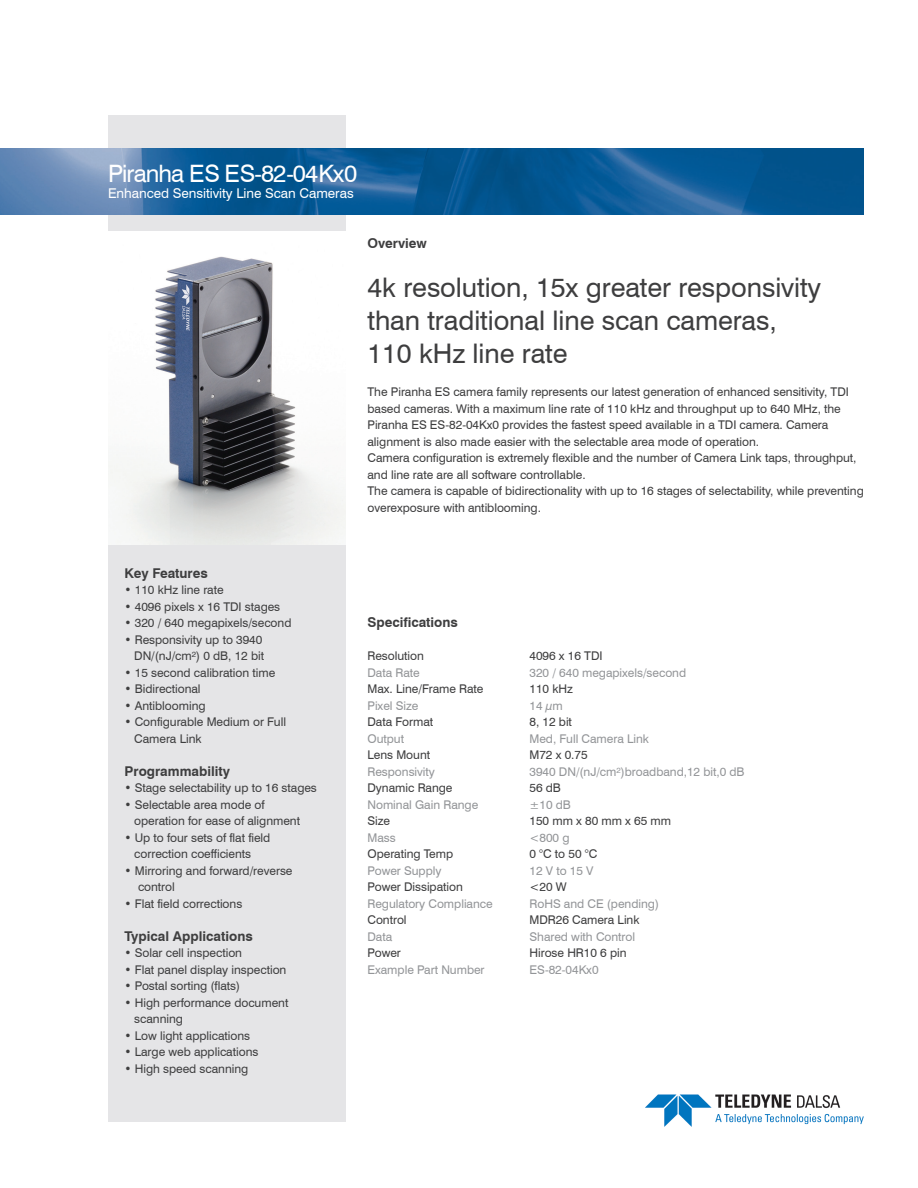
<style>
.page{position:relative;width:918px;height:1188px;background:#fff}
.page>*{position:absolute;margin:0;border:0;box-sizing:border-box;transform-origin:0 0}
.t1{font:27px/33px "Swiss 721 BT";letter-spacing:-.005em;color:#3e3e3f}
.t2{font:24px "Swiss 721 BT";letter-spacing:-.04em;color:#fff}
.t3{font:700 13.5px "Swiss 721 BT";color:#3e3e3f}
.t4{font:13.5px "Swiss 721 BT";letter-spacing:-.005em;color:#fff}
.t5{font:12px/16.5px "Swiss 721 BT";letter-spacing:-.005em;color:#3e3e3f}
.t6{font:12px "Swiss 721 BT";letter-spacing:-.005em;color:#939598}
</style>
<div class="page">
<img style="left:646px;top:1094px;width:218px;height:33px">
<div style="left:108px;top:116px;width:237px;height:1006px;background:#e5e5e7"></div>
<img style="left:0;top:148px;width:864px;height:66px">
<img style="left:108px;top:231px;width:237px;height:314px">
<p class="t2" style="left:108px;top:158px;width:251px">Piranha ES ES-82-04Kx0</p>
<p class="t4" style="left:108px;top:185px;width:247px">Enhanced Sensitivity Line Scan Cameras</p>
<p class="t3" style="left:367px;top:235px;width:61px">Overview</p>
<p class="t1" style="left:367px;top:271px;width:455px">4k resolution, 15x greater responsivity than traditional line scan cameras,<br>110 kHz line rate</p>
<p class="t5" style="left:367px;top:383px;width:483px">The Piranha ES camera family represents our latest generation of enhanced sensitivity, TDI based cameras. With a maximum line rate of 110 kHz and throughput up to 640 MHz, the</p>
<p class="t5" style="left:367px;top:416px;width:462px">Piranha ES ES-82-04Kx0 provides the fastest speed available in a TDI camera. Camera alignment is also made easier with the selectable area mode of operation.</p>
<p class="t5" style="left:367px;top:449px;width:491px">Camera configuration is extremely flexible and the number of Camera Link taps, throughput,</p>
<p class="t5" style="left:367px;top:466px;width:220px">and line rate are all software controllable.</p>
<p class="t5" style="left:367px;top:482px;width:498px">The camera is capable of bidirectionality with up to 16 stages of selectability, while preventing overexposure with antiblooming.</p>
<p class="t3" style="left:125px;top:565px;width:85px">Key Features</p>
<p class="t5" style="left:125px;top:581px;width:101px">• 110 kHz line rate</p>
<p class="t5" style="left:125px;top:598px;width:157px">• 4096 pixels x 16 TDI stages</p>
<p class="t5" style="left:125px;top:614px;width:169px">• 320 / 640 megapixels/second</p>
<p class="t5" style="left:125px;top:631px;width:139px">• Responsivity up to 3940</p>
<p class="t5" style="left:134px;top:647px;width:131px">DN/(nJ/cm²) 0 dB, 12 bit</p>
<p class="t5" style="left:125px;top:664px;width:152px">• 15 second calibration time</p>
<p class="t5" style="left:125px;top:680px;width:78px">• Bidirectional</p>
<p class="t5" style="left:125px;top:697px;width:83px">• Antiblooming</p>
<p class="t5" style="left:125px;top:713px;width:163px">• Configurable Medium or Full</p>
<p class="t5" style="left:134px;top:730px;width:69px">Camera Link</p>
<p class="t3" style="left:125px;top:763px;width:107px">Programmability</p>
<p class="t5" style="left:125px;top:780px;width:194px">• Stage selectability up to 16 stages</p>
<p class="t5" style="left:125px;top:796px;width:142px">• Selectable area mode of</p>
<p class="t5" style="left:134px;top:813px;width:167px">operation for ease of alignment</p>
<p class="t5" style="left:125px;top:829px;width:147px">• Up to four sets of flat field</p>
<p class="t5" style="left:134px;top:846px;width:118px">correction coefficients</p>
<p class="t5" style="left:138px;top:862px;width:156px;text-indent:-14px">• Mirroring and forward/reverse control</p>
<p class="t5" style="left:125px;top:895px;width:119px">• Flat field corrections</p>
<p class="t3" style="left:125px;top:928px;width:130px">Typical Applications</p>
<p class="t5" style="left:125px;top:945px;width:119px">• Solar cell inspection</p>
<p class="t5" style="left:125px;top:961px;width:163px">• Flat panel display inspection</p>
<p class="t5" style="left:125px;top:978px;width:117px">• Postal sorting (flats)</p>
<p class="t5" style="left:125px;top:994px;width:165px">• High performance document</p>
<p class="t5" style="left:134px;top:1011px;width:50px">scanning</p>
<p class="t5" style="left:125px;top:1027px;width:127px">• Low light applications</p>
<p class="t5" style="left:125px;top:1044px;width:135px">• Large web applications</p>
<p class="t5" style="left:125px;top:1060px;width:125px">• High speed scanning</p>
<p class="t3" style="left:367px;top:614px;width:92px">Specifications</p>
<p class="t5" style="left:367px;top:647px;width:58px">Resolution</p>
<p class="t5" style="left:529px;top:647px;width:75px">4096 x 16 TDI</p>
<p class="t6" style="left:367px;top:665px;width:54px">Data Rate</p>
<p class="t6" style="left:529px;top:665px;width:158px">320 / 640 megapixels/second</p>
<p class="t5" style="left:367px;top:680px;width:118px">Max. Line/Frame Rate</p>
<p class="t5" style="left:529px;top:680px;width:45px">110 kHz</p>
<p class="t6" style="left:367px;top:698px;width:52px">Pixel Size</p>
<p class="t6" style="left:529px;top:698px;width:35px">14 μm</p>
<p class="t5" style="left:367px;top:713px;width:67px">Data Format</p>
<p class="t5" style="left:529px;top:713px;width:44px">8, 12 bit</p>
<p class="t6" style="left:367px;top:731px;width:38px">Output</p>
<p class="t6" style="left:529px;top:731px;width:121px">Med, Full Camera Link</p>
<p class="t5" style="left:367px;top:746px;width:64px">Lens Mount</p>
<p class="t5" style="left:529px;top:746px;width:60px">M72 x 0.75</p>
<p class="t6" style="left:367px;top:764px;width:69px">Responsivity</p>
<p class="t6" style="left:529px;top:764px;width:217px">3940 DN/(nJ/cm²)broadband,12 bit,0 dB</p>
<p class="t5" style="left:367px;top:780px;width:87px">Dynamic Range</p>
<p class="t5" style="left:529px;top:780px;width:33px">56 dB</p>
<p class="t6" style="left:367px;top:797px;width:112px">Nominal Gain Range</p>
<p class="t6" style="left:529px;top:797px;width:43px">±10 dB</p>
<p class="t5" style="left:367px;top:813px;width:24px">Size</p>
<p class="t5" style="left:529px;top:813px;width:143px">150 mm x 80 mm x 65 mm</p>
<p class="t6" style="left:367px;top:830px;width:30px">Mass</p>
<p class="t6" style="left:529px;top:830px;width:42px">&lt;800 g</p>
<p class="t5" style="left:367px;top:846px;width:87px">Operating Temp</p>
<p class="t5" style="left:529px;top:846px;width:69px">0 °C to 50 °C</p>
<p class="t6" style="left:367px;top:863px;width:76px">Power Supply</p>
<p class="t6" style="left:529px;top:863px;width:66px">12 V to 15 V</p>
<p class="t5" style="left:367px;top:879px;width:97px">Power Dissipation</p>
<p class="t5" style="left:529px;top:879px;width:39px">&lt;20 W</p>
<p class="t6" style="left:367px;top:896px;width:127px">Regulatory Compliance</p>
<p class="t6" style="left:529px;top:896px;width:131px">RoHS and CE (pending)</p>
<p class="t5" style="left:367px;top:912px;width:41px">Control</p>
<p class="t5" style="left:529px;top:912px;width:112px">MDR26 Camera Link</p>
<p class="t6" style="left:367px;top:929px;width:26px">Data</p>
<p class="t6" style="left:529px;top:929px;width:107px">Shared with Control</p>
<p class="t5" style="left:367px;top:945px;width:35px">Power</p>
<p class="t5" style="left:529px;top:945px;width:99px">Hirose HR10 6 pin</p>
<p class="t6" style="left:367px;top:962px;width:119px">Example Part Number</p>
<p class="t6" style="left:529px;top:962px;width:71px">ES-82-04Kx0</p>
</div>
